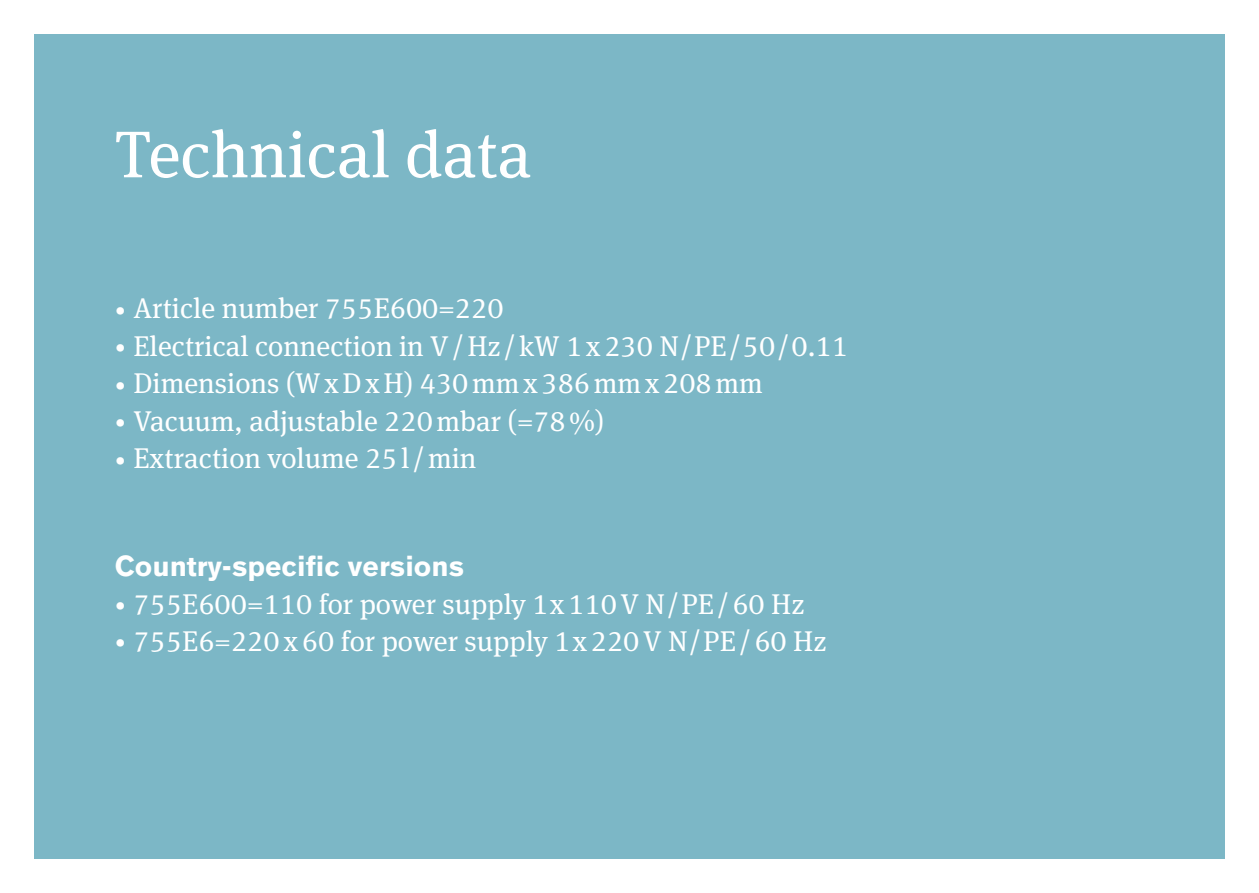
<style>
.page{position:relative;width:1259px;height:893px;background:#fff}
.page>*{position:absolute;margin:0;border:0;box-sizing:border-box;transform-origin:0 0}
.t1{font:66px "OBO Serif";color:#fff}
.t2{font:28.5px "OBO Serif";color:#fff}
.t3{font:700 28.5px "OBO Sans";color:#fff}
.s1{font-size:21.3px}
</style>
<div class="page">
<div style="left:34px;top:34px;width:1191px;height:825px;background:#7cb7c6"></div>
<h1 class="t1" style="left:115px;top:116px;width:418px">Technical data</h1>
<p class="t2" style="left:115px;top:292px;width:390px"><span class="s1">•</span> Article number 755E600=220</p>
<p class="t2" style="left:115px;top:329px;width:734px"><span class="s1">•</span> Electrical connection in V/Hz /kW 1x230 N/PE/50/0.11</p>
<p class="t2" style="left:115px;top:367px;width:649px"><span class="s1">•</span> Dimensions (WxDxH) 430mmx386mmx208mm</p>
<p class="t2" style="left:115px;top:404px;width:491px"><span class="s1">•</span> Vacuum, adjustable 220mbar (=78%)</p>
<p class="t2" style="left:115px;top:442px;width:363px"><span class="s1">•</span> Extraction volume 25l/min</p>
<p class="t3" style="left:115px;top:549px;width:351px">Country-specific versions</p>
<p class="t2" style="left:115px;top:587px;width:691px"><span class="s1">•</span> 755E600=110 for power supply 1x110V N/PE/60 Hz</p>
<p class="t2" style="left:115px;top:624px;width:713px"><span class="s1">•</span> 755E6=220x60 for power supply 1x220V N/PE/60 Hz</p>
</div>
